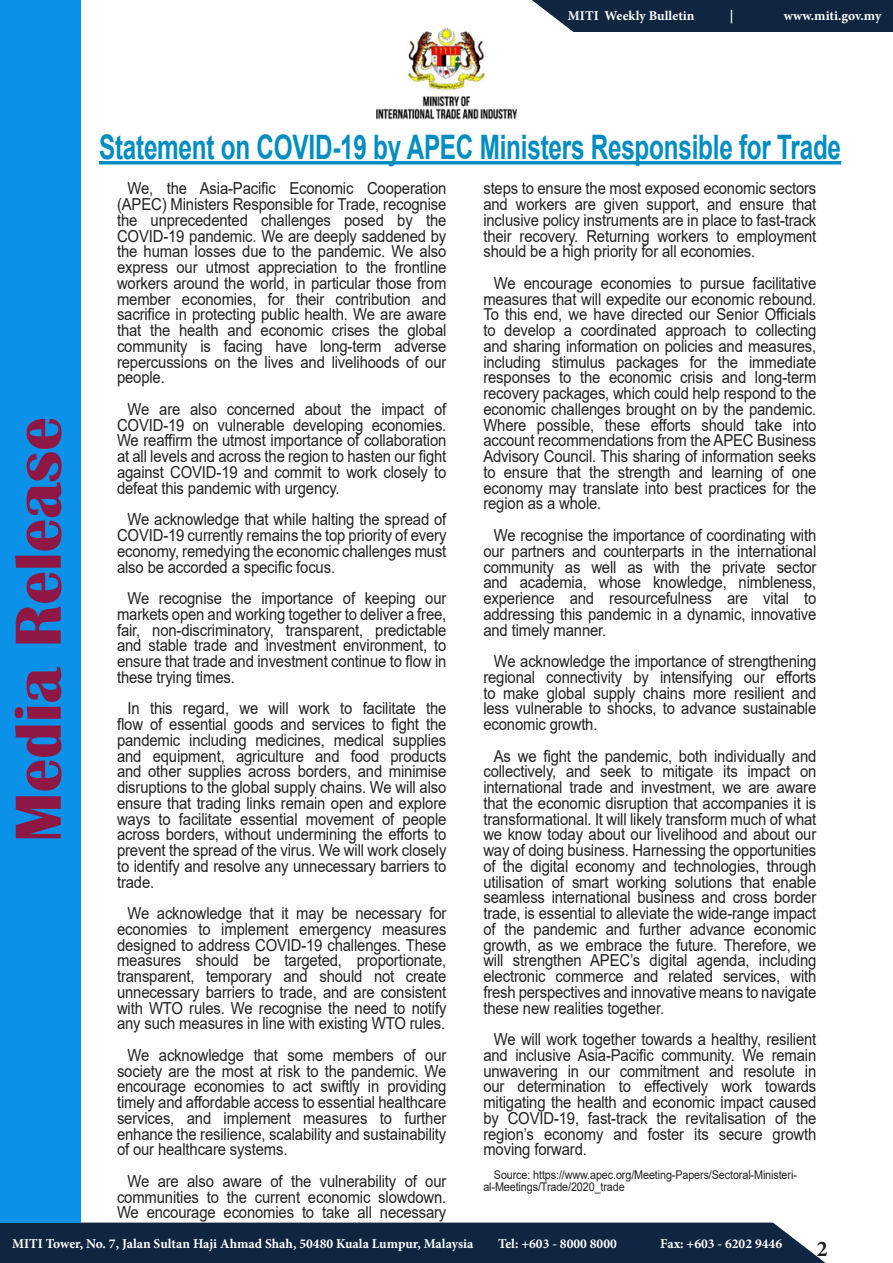
<style>
.page{position:relative;width:893px;height:1263px;background:#fff}
.page>*{position:absolute;margin:0;border:0;box-sizing:border-box;transform-origin:0 0}
.t1{font:700 67.5px "Britannic";color:#8e1843}
.t2{font:700 33.75px "Arial";letter-spacing:-.01em;color:#008dc1;scale:.72 1}
.t3{font:700 22.5px "Minion Pro";color:#231f20}
.t4{font:16.5px/15.8px "Arial";letter-spacing:-.01em;color:#231f20;text-align:justify;scale:.9 1}
.t5{font:700 13.5px "Minion Pro";color:#fff}
.t6{font:12px/12px "Arial";letter-spacing:-.01em;color:#231f20;scale:.9 1}
</style>
<div class="page">
<div style="left:0;top:1222px;width:826px;height:41px;background:#10253f"></div>
<div style="left:532px;top:0;width:361px;height:31px;background:#10253f"></div>
<svg style="left:99px;top:161px;width:742px;height:4px;background:#1e9ac8"></svg>
<div style="left:0;top:0;width:80px;height:1222px;background:#0b91e8"></div>
<img style="left:377px;top:27px;width:139px;height:92px">
<p class="t5" style="left:568px;top:6px;width:128px">MITI Weekly Bulletin</p>
<p class="t5" style="left:730px;top:6px;width:5px">|</p>
<p class="t5" style="left:784px;top:6px;width:99px">www.miti.gov.my</p>
<p class="t1" style="left:0;top:842px;width:426px;rotate:-90deg">Media Release</p>
<p class="t2" style="left:99px;top:124px;width:1032px">Statement on COVID-19 by APEC Ministers Responsible for Trade</p>
<p class="t4" style="left:117px;top:181px;width:367px;text-indent:10px">We, the Asia-Pacific Economic Cooperation (APEC) Ministers Responsible for Trade, recognise the unprecedented challenges posed by the COVID-19 pandemic. We are deeply saddened by the human losses due to the pandemic. We also express our utmost appreciation to the frontline workers around the world, in particular those from member economies, for their contribution and sacrifice in protecting public health. We are aware that the health and economic crises the global community is facing have long-term adverse repercussions on the lives and livelihoods of our people.</p>
<p class="t4" style="left:117px;top:401px;width:367px;text-indent:10px">We are also concerned about the impact of COVID-19 on vulnerable developing economies.<br>We reaffirm the utmost importance of collaboration at all levels and across the region to hasten our fight against COVID-19 and commit to work closely to defeat this pandemic with urgency.</p>
<p class="t4" style="left:117px;top:511px;width:367px;text-indent:10px">We acknowledge that while halting the spread of COVID-19 currently remains the top priority of every economy, remedying the economic challenges must also be accorded a specific focus.</p>
<p class="t4" style="left:117px;top:590px;width:367px;text-indent:10px">We recognise the importance of keeping our markets open and working together to deliver a free, fair, non-discriminatory, transparent, predictable and stable trade and investment environment, to ensure that trade and investment continue to flow in these trying times.</p>
<p class="t4" style="left:117px;top:700px;width:367px;text-indent:10px">In this regard, we will work to facilitate the flow of essential goods and services to fight the pandemic including medicines, medical supplies and equipment, agriculture and food products and other supplies across borders, and minimise disruptions to the global supply chains. We will also ensure that trading links remain open and explore ways to facilitate essential movement of people across borders, without undermining the efforts to prevent the spread of the virus. We will work closely to identify and resolve any unnecessary barriers to trade.</p>
<p class="t4" style="left:117px;top:905px;width:367px;text-indent:10px">We acknowledge that it may be necessary for economies to implement emergency measures designed to address COVID-19 challenges. These measures should be targeted, proportionate, transparent, temporary and should not create unnecessary barriers to trade, and are consistent with WTO rules. We recognise the need to notify any such measures in line with existing WTO rules.</p>
<p class="t4" style="left:117px;top:1047px;width:367px;text-indent:10px">We acknowledge that some members of our society are the most at risk to the pandemic. We encourage economies to act swiftly in providing timely and affordable access to essential healthcare services, and implement measures to further enhance the resilience, scalability and sustainability of our healthcare systems.</p>
<p class="t4" style="left:117px;top:1173px;width:367px;text-indent:10px">We are also aware of the vulnerability of our communities to the current economic slowdown.<br>We encourage economies to take all necessary</p>
<p class="t4" style="left:483px;top:181px;width:371px">steps to ensure the most exposed economic sectors and workers are given support, and ensure that inclusive policy instruments are in place to fast-track their recovery. Returning workers to employment should be a high priority for all economies.</p>
<p class="t4" style="left:483px;top:275px;width:371px;text-indent:10px">We encourage economies to pursue facilitative measures that will expedite our economic rebound.<br>To this end, we have directed our Senior Officials to develop a coordinated approach to collecting and sharing information on policies and measures, including stimulus packages for the immediate responses to the economic crisis and long-term recovery packages, which could help respond to the economic challenges brought on by the pandemic.<br>Where possible, these efforts should take into account recommendations from the APEC Business Advisory Council. This sharing of information seeks to ensure that the strength and learning of one economy may translate into best practices for the region as a whole.</p>
<p class="t4" style="left:483px;top:527px;width:371px;text-indent:10px">We recognise the importance of coordinating with our partners and counterparts in the international community as well as with the private sector and academia, whose knowledge, nimbleness, experience and resourcefulness are vital to addressing this pandemic in a dynamic, innovative and timely manner.</p>
<p class="t4" style="left:483px;top:653px;width:371px;text-indent:10px">We acknowledge the importance of strengthening regional connectivity by intensifying our efforts to make global supply chains more resilient and less vulnerable to shocks, to advance sustainable economic growth.</p>
<p class="t4" style="left:483px;top:748px;width:371px;text-indent:10px">As we fight the pandemic, both individually and collectively, and seek to mitigate its impact on international trade and investment, we are aware that the economic disruption that accompanies it is transformational. It will likely transform much of what we know today about our livelihood and about our way of doing business. Harnessing the opportunities of the digital economy and technologies, through utilisation of smart working solutions that enable seamless international business and cross border trade, is essential to alleviate the wide-range impact of the pandemic and further advance economic growth, as we embrace the future. Therefore, we will strengthen APEC’s digital agenda, including electronic commerce and related services, with fresh perspectives and innovative means to navigate these new realities together.</p>
<p class="t4" style="left:483px;top:1031px;width:371px;text-indent:10px">We will work together towards a healthy, resilient and inclusive Asia-Pacific community. We remain unwavering in our commitment and resolute in our determination to effectively work towards mitigating the health and economic impact caused by COVID-19, fast-track the revitalisation of the region’s economy and foster its secure growth moving forward.</p>
<p class="t6" style="left:483px;top:1169px;width:350px;text-indent:10px">Source: https://www.apec.org/Meeting-Papers/Sectoral-Ministeri&shy;al-Meetings/Trade/2020_trade</p>
<p class="t5" style="left:12px;top:1234px;width:463px">MITI Tower, No. 7, Jalan Sultan Haji Ahmad Shah, 50480 Kuala Lumpur, Malaysia</p>
<p class="t5" style="left:498px;top:1234px;width:120px">Tel: +603 - 8000 8000</p>
<p class="t5" style="left:660px;top:1234px;width:123px">Fax: +603 - 6202 9446</p>
<h3 class="t3" style="left:816px;top:1232px;width:13px">2</h3>
</div>
